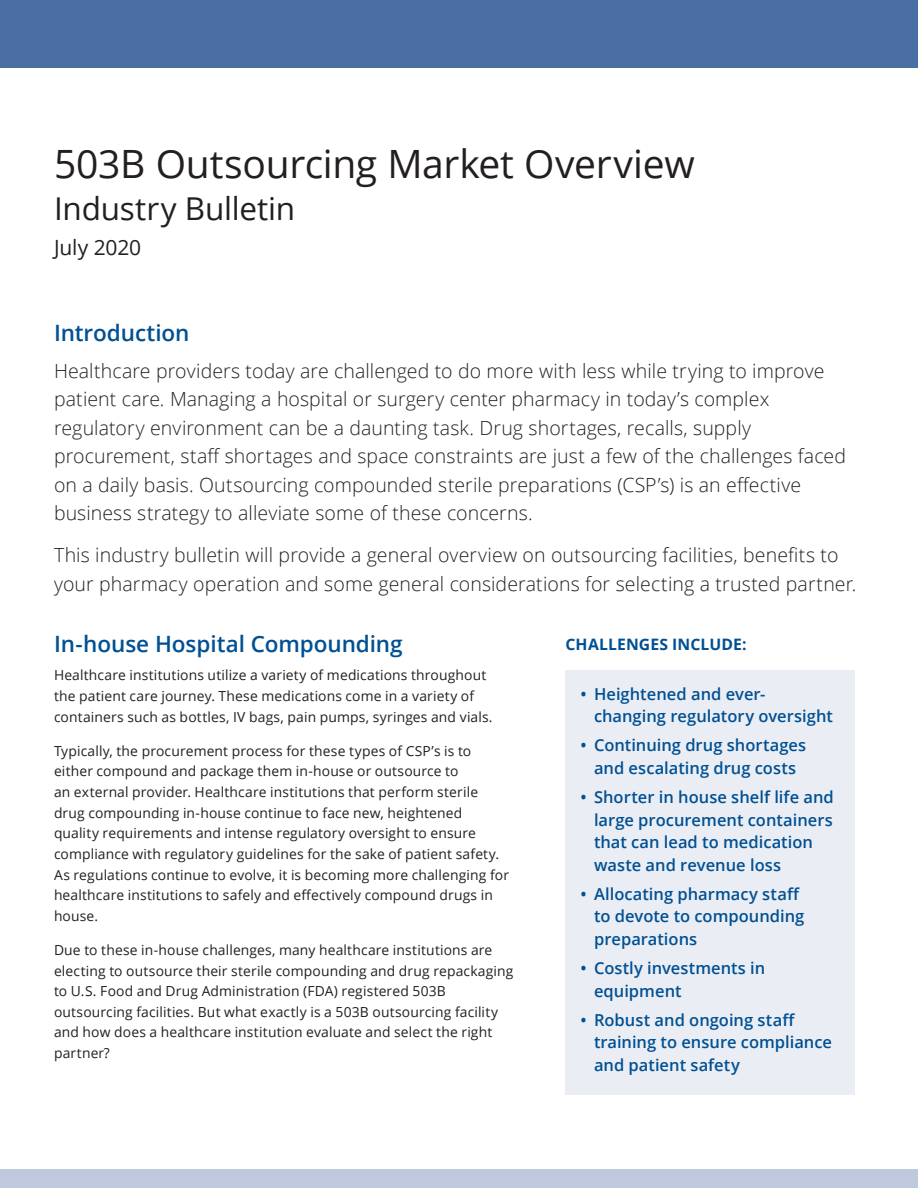
<style>
.page{position:relative;width:918px;height:1188px;background:#fff}
.page>*{position:absolute;margin:0;border:0;box-sizing:border-box;transform-origin:0 0}
.BODY_TEXT{font:39px "Open Sans";letter-spacing:-.01em;color:#231f20}
.BODY_TEXT-2{font:31.5px "Open Sans";letter-spacing:-.005em;color:#231f20}
.SUBHEAD{font:600 22.5px "Open Sans";letter-spacing:-.005em;color:#015093}
.BODY_TEXT-3{font:21px "Open Sans";letter-spacing:-.01em;color:#231f20}
.BODY_TEXT-4{font:300 19.5px/28.5px "Open Sans";letter-spacing:.005em;color:#231f20}
.t1{font:600 16.5px/22.5px "Open Sans";color:#015093}
.BODY_TEXT-5{font:700 15.75px "Open Sans";letter-spacing:.005em;color:#015093}
.BODY_TEXT-6{font:13.8px/20.5px "Open Sans";letter-spacing:.01em;color:#231f20}
</style>
<div class="page">
<div style="left:0;top:0;width:918px;height:68px;background:#496ea1"></div>
<div style="left:0;top:1169px;width:918px;height:19px;background:#bec9dd"></div>
<div style="left:566px;top:671px;width:289px;height:424px;background:#eaeef4"></div>
<p class="BODY_TEXT" style="left:54px;top:137px;width:642px">503B Outsourcing Market Overview</p>
<p class="BODY_TEXT-2" style="left:54px;top:187px;width:243px">Industry Bulletin</p>
<p class="BODY_TEXT-3" style="left:54px;top:233px;width:89px">July 2020</p>
<p class="SUBHEAD" style="left:54px;top:318px;width:137px">Introduction</p>
<p class="BODY_TEXT-4" style="left:54px;top:356px;width:794px">Healthcare providers today are challenged to do more with less while trying to improve patient care. Managing a hospital or surgery center pharmacy in today’s complex regulatory environment can be a daunting task. Drug shortages, recalls, supply procurement, staff shortages and space constraints are just a few of the challenges faced on a daily basis. Outsourcing compounded sterile preparations (CSP’s) is an effective business strategy to alleviate some of these concerns.</p>
<p class="BODY_TEXT-4" style="left:54px;top:540px;width:804px">This industry bulletin will provide a general overview on outsourcing facilities, benefits to your pharmacy operation and some general considerations for selecting a trusted partner.</p>
<p class="SUBHEAD" style="left:54px;top:628px;width:350px">In-house Hospital Compounding</p>
<p class="BODY_TEXT-6" style="left:54px;top:665px;width:440px">Healthcare institutions utilize a variety of medications throughout the patient care journey. These medications come in a variety of containers such as bottles, IV bags, pain pumps, syringes and vials.</p>
<p class="BODY_TEXT-6" style="left:54px;top:740px;width:456px">Typically, the procurement process for these types of CSP’s is to either compound and package them in-house or outsource to<br>an external provider. Healthcare institutions that perform sterile drug compounding in-house continue to face new, heightened quality requirements and intense regulatory oversight to ensure compliance with regulatory guidelines for the sake of patient safety.<br>As regulations continue to evolve, it is becoming more challenging for healthcare institutions to safely and effectively compound drugs in house.</p>
<p class="BODY_TEXT-6" style="left:54px;top:939px;width:461px">Due to these in-house challenges, many healthcare institutions are electing to outsource their sterile compounding and drug repackaging to U.S. Food and Drug Administration (FDA) registered 503B outsourcing facilities. But what exactly is a 503B outsourcing facility and how does a healthcare institution evaluate and select the right partner?</p>
<p class="BODY_TEXT-5" style="left:566px;top:633px;width:182px">CHALLENGES INCLUDE:</p>
<p class="t1" style="left:594px;top:682px;width:241px;text-indent:-14px">• Heightened and ever&shy;changing regulatory oversight</p>
<p class="t1" style="left:580px;top:734px;width:227px;text-align:center">• Continuing drug shortages and escalating drug costs</p>
<p class="t1" style="left:594px;top:785px;width:241px;text-indent:-14px">• Shorter in house shelf life and large procurement containers that can lead to medication waste and revenue loss</p>
<p class="t1" style="left:594px;top:882px;width:212px;text-indent:-14px">• Allocating pharmacy staff to devote to compounding preparations</p>
<p class="t1" style="left:594px;top:956px;width:173px;text-indent:-14px">• Costly investments in equipment</p>
<p class="t1" style="left:594px;top:1008px;width:240px;text-indent:-14px">• Robust and ongoing staff training to ensure compliance and patient safety</p>
</div>
